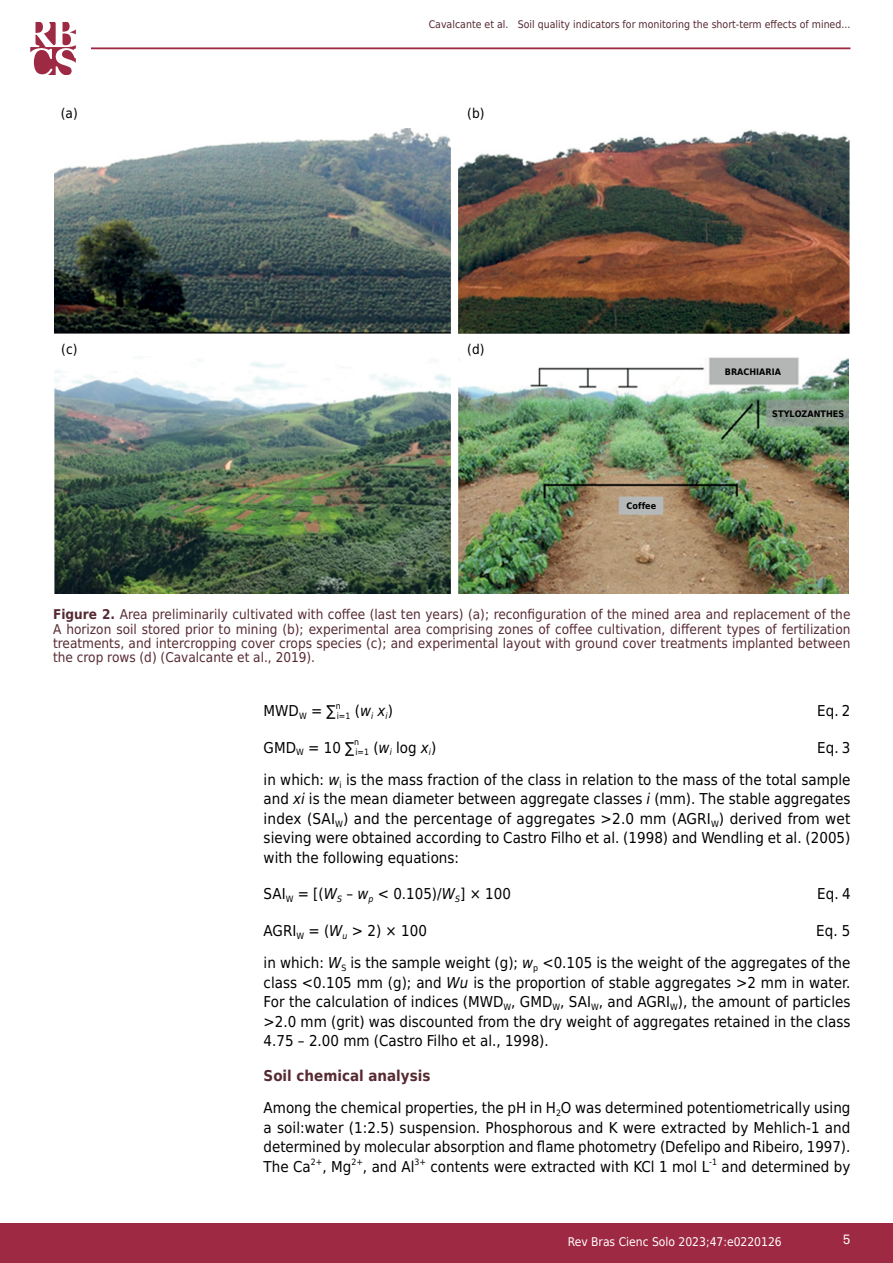
<style>
.page{position:relative;width:893px;height:1263px;background:#fff}
.page>*{position:absolute;margin:0;border:0;box-sizing:border-box;transform-origin:0 0}
.t1{font:15px/19.5px "DejaVu Sans Condensed";color:#000;text-align:justify}
.t2{font:13.5px/14.2px "DejaVu Sans Condensed";color:#562a32;text-align:justify}
.t3{font:13.5px "DejaVu Sans Condensed";color:#000}
.t4{font:13.5px "Akkurat Pro";color:#fff}
.t5{font:12px "DejaVu Sans Condensed";color:#fff}
.t6{font:10.5px "DejaVu Sans Condensed";color:#562a32}
.t7{font:700 9px "DejaVu Sans Condensed";color:#000}
.t8{font:8.7px/9.9px "DejaVu Sans Condensed";color:#000}
.s1{font-weight:700}
.s2{font-style:italic}
.s3{font-weight:700;color:#562a32}
</style>
<div class="page">
<div style="left:0;top:1223px;width:893px;height:40px;background:#9e2943"></div>
<hr style="left:91px;top:47px;width:759px;height:2px;background:#9e2943">
<svg style="left:30px;top:22px;width:46px;height:52px"></svg>
<img style="left:54px;top:128px;width:397px;height:205px">
<img style="left:459px;top:129px;width:390px;height:204px">
<img style="left:54px;top:356px;width:397px;height:237px">
<img style="left:459px;top:357px;width:390px;height:236px">
<p class="t3" style="left:61px;top:102px;width:18px">(a)</p>
<p class="t6" style="left:429px;top:16px;width:423px">Cavalcante et al. Soil quality indicators for monitoring the short-term effects of mined...</p>
<p class="t3" style="left:467px;top:102px;width:19px">(b)</p>
<p class="t3" style="left:61px;top:338px;width:18px">(c)</p>
<p class="t3" style="left:467px;top:338px;width:19px">(d)</p>
<p class="t7" style="left:627px;top:499px;width:31px">Coffee</p>
<p class="t7" style="left:725px;top:364px;width:58px">BRACHIARIA</p>
<p class="t7" style="left:772px;top:406px;width:73px">STYLOZANTHES</p>
<p class="t2" style="left:53px;top:607px;width:799px"><span class="s1">Figure 2.</span> Area preliminarily cultivated with coffee (last ten years) (a); reconfiguration of the mined area and replacement of the A horizon soil stored prior to mining (b); experimental area comprising zones of coffee cultivation, different types of fertilization treatments, and intercropping cover crops species (c); and experimental layout with ground cover treatments implanted between the crop rows (d) (Cavalcante et al., 2019).</p>
<p class="t1" style="left:264px;top:701px;width:74px">MWD<sub>W</sub> = ∑</p>
<p class="t8" style="left:336px;top:701px;width:59px">n<br>i=1 <sup>(</sup><sup>w</sup><span class="s2">i</span> <sup>x</sup><span class="s2">i</span><sup>)</sup></p>
<p class="t1" style="left:817px;top:701px;width:35px">Eq. 2</p>
<p class="t1" style="left:264px;top:737px;width:174px">GMD<sub>W</sub> = 10 ∑<sub>i=1</sub> (<span class="s2">w</span><sub>i</sub> log <span class="s2">x</span><sub>i</sub>)</p>
<p class="t8" style="left:354px;top:737px;width:6px">n</p>
<p class="t1" style="left:264px;top:731px;width:588px;line-height:32.2px;text-align:right">Eq. 3<br>in which: <span class="s2">w</span><sub>i</sub> is the mass fraction of the class in relation to the mass of the total sample</p>
<p class="t1" style="left:264px;top:789px;width:588px">and <span class="s2">xi</span> is the mean diameter between aggregate classes <span class="s2">i</span> (mm). The stable aggregates index (SAI<sub>W</sub>) and the percentage of aggregates &gt;2.0 mm (AGRI<sub>W</sub>) derived from wet sieving were obtained according to Castro Filho et al. (1998) and Wendling et al. (2005) with the following equations:</p>
<p class="t1" style="left:264px;top:884px;width:249px">SAI<sub>W</sub> = [(<span class="s2">W</span><sub>S</sub> – <span class="s2">w</span><sub>p</sub> &lt; 0.105)/<span class="s2">W</span><sub>S</sub>] × 100</p>
<p class="t1" style="left:817px;top:884px;width:35px">Eq. 4</p>
<p class="t1" style="left:264px;top:920px;width:165px">AGRI<sub>W</sub> = (<span class="s2">W</span><sub>u</sub> &gt; 2) × 100</p>
<p class="t1" style="left:264px;top:914px;width:588px;line-height:32.2px;text-align:right">Eq. 5<br>in which: <span class="s2">W</span><sub>S</sub> is the sample weight (g); <span class="s2">w</span><sub>p</sub> &lt;0.105 is the weight of the aggregates of the</p>
<p class="t1" style="left:264px;top:972px;width:588px">class &lt;0.105 mm (g); and <span class="s2">Wu</span> is the proportion of stable aggregates &gt;2 mm in water.<br>For the calculation of indices (MWD<sub>W</sub>, GMD<sub>W</sub>, SAI<sub>W</sub>, and AGRI<sub>W</sub>), the amount of particles &gt;2.0 mm (grit) was discounted from the dry weight of aggregates retained in the class 4.75 – 2.00 mm (Castro Filho et al., 1998).</p>
<p class="t1" style="left:264px;top:1059px;width:588px;line-height:32.2px"><span class="s3">Soil chemical analysis<br></span>Among the chemical properties, the pH in H<sub>2</sub>O was determined potentiometrically using</p>
<p class="t1" style="left:264px;top:1117px;width:588px">a soil:water (1:2.5) suspension. Phosphorous and K were extracted by Mehlich-1 and determined by molecular absorption and flame photometry (Defelipo and Ribeiro, 1997).<br>The Ca</p>
<p class="t8" style="left:311px;top:1156px;width:13px">2+</p>
<p class="t1" style="left:322px;top:1156px;width:30px">, Mg</p>
<p class="t8" style="left:351px;top:1156px;width:13px">2+</p>
<p class="t1" style="left:363px;top:1156px;width:53px">, and Al</p>
<p class="t8" style="left:415px;top:1156px;width:13px">3+</p>
<p class="t1" style="left:431px;top:1156px;width:280px">contents were extracted with KCl 1 mol L</p>
<p class="t8" style="left:709px;top:1156px;width:9px">-1</p>
<p class="t1" style="left:721px;top:1156px;width:130px">and determined by</p>
<p class="t5" style="left:568px;top:1231px;width:215px">Rev Bras Cienc Solo 2023;47:e0220126</p>
<p class="t4" style="left:843px;top:1231px;width:9px">5</p>
</div>
